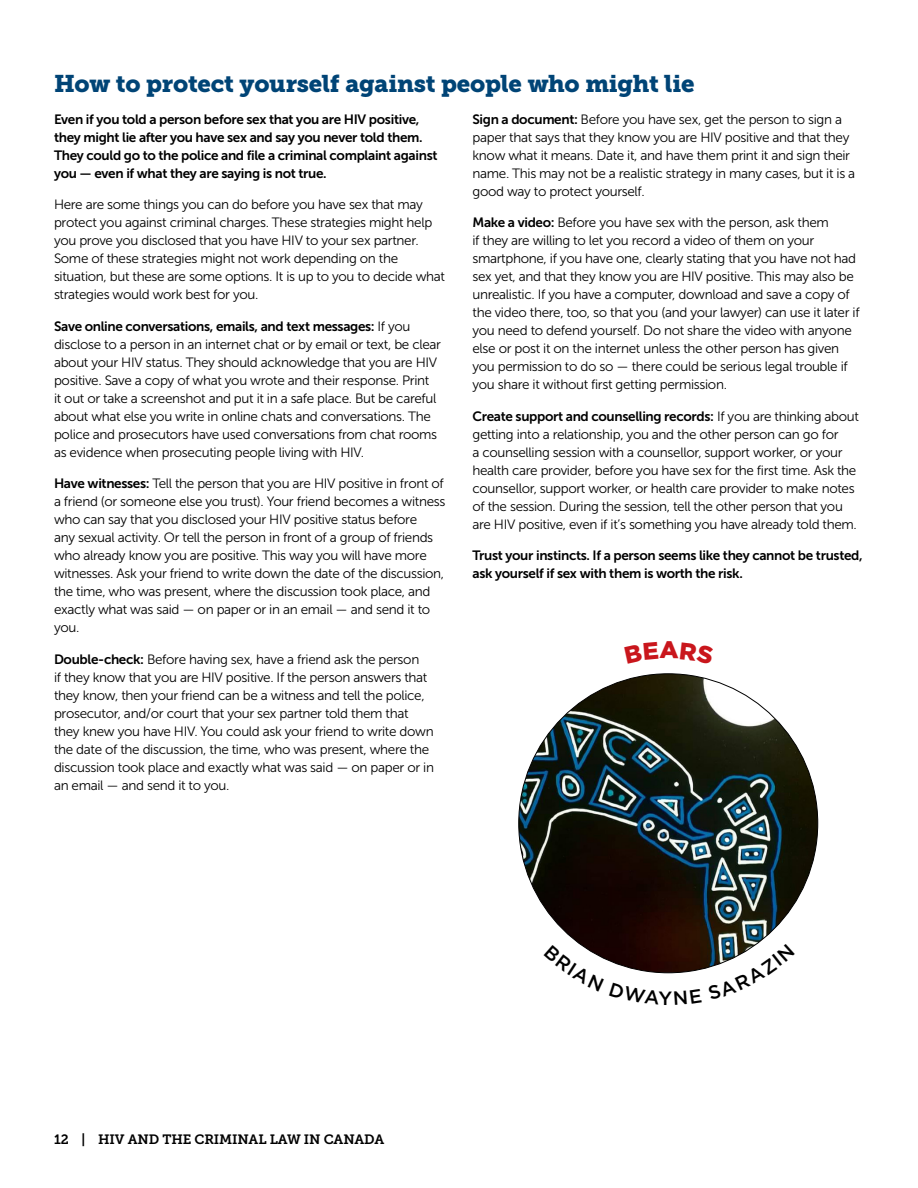
<style>
.page{position:relative;width:918px;height:1188px;background:#fff}
.page>*{position:absolute;margin:0;border:0;box-sizing:border-box;transform-origin:0 0}
.Subheads{font:24px "Museo Slab 900";letter-spacing:-.01em;color:#004476}
.t1{font:500 19.2px "Gotham";color:#000}
.Body_Copy{font:13.5px/18px "Museo Sans 300";letter-spacing:-.025em;color:#000}
.Body_Copy-2{font:13.5px/18px "Museo Sans 700";letter-spacing:-.025em;color:#000}
.t2{font:13.5px "Museo Slab 700";letter-spacing:-.01em;color:#000}
.s1{font-family:"Museo Sans 700"}
</style>
<div class="page">
<img style="left:519px;top:674px;width:299px;height:299px;border-radius:150px">
<svg style="left:580px;top:945px;width:80px;height:28px"></svg>
<svg style="left:708px;top:944px;width:49px;height:24px"></svg>
<p class="Subheads" style="left:54px;top:70px;width:642px">How to protect yourself against people who might lie</p>
<p class="Body_Copy-2" style="left:54px;top:110px;width:385px">Even if you told a person before sex that you are HIV positive, they might lie after you have sex and say you never told them.<br>They could go to the police and file a criminal complaint against you — even if what they are saying is not true.</p>
<p class="Body_Copy" style="left:54px;top:196px;width:392px">Here are some things you can do before you have sex that may protect you against criminal charges. These strategies might help you prove you disclosed that you have HIV to your sex partner.<br>Some of these strategies might not work depending on the situation, but these are some options. It is up to you to decide what strategies would work best for you.</p>
<p class="Body_Copy" style="left:54px;top:317px;width:389px"><span class="s1">Save online conversations, emails, and text messages:</span> If you disclose to a person in an internet chat or by email or text, be clear about your HIV status. They should acknowledge that you are HIV positive. Save a copy of what you wrote and their response. Print<br>it out or take a screenshot and put it in a safe place. But be careful about what else you write in online chats and conversations. The police and prosecutors have used conversations from chat rooms as evidence when prosecuting people living with HIV.</p>
<p class="Body_Copy" style="left:54px;top:475px;width:393px"><span class="s1">Have witnesses:</span> Tell the person that you are HIV positive in front of a friend (or someone else you trust). Your friend becomes a witness who can say that you disclosed your HIV positive status before<br>any sexual activity. Or tell the person in front of a group of friends who already know you are positive. This way you will have more witnesses. Ask your friend to write down the date of the discussion, the time, who was present, where the discussion took place, and exactly what was said — on paper or in an email — and send it to you.</p>
<p class="Body_Copy" style="left:54px;top:650px;width:382px"><span class="s1">Double-check:</span> Before having sex, have a friend ask the person<br>if they know that you are HIV positive. If the person answers that they know, then your friend can be a witness and tell the police, prosecutor, and/or court that your sex partner told them that they knew you have HIV. You could ask your friend to write down the date of the discussion, the time, who was present, where the discussion took place and exactly what was said — on paper or in an email — and send it to you.</p>
<p class="Body_Copy" style="left:472px;top:110px;width:384px"><span class="s1">Sign a document:</span> Before you have sex, get the person to sign a paper that says that they know you are HIV positive and that they know what it means. Date it, and have them print it and sign their name. This may not be a realistic strategy in many cases, but it is a good way to protect yourself.</p>
<p class="Body_Copy" style="left:472px;top:214px;width:389px"><span class="s1">Make a video:</span> Before you have sex with the person, ask them<br>if they are willing to let you record a video of them on your smartphone, if you have one, clearly stating that you have not had sex yet, and that they know you are HIV positive. This may also be unrealistic. If you have a computer, download and save a copy of the video there, too, so that you (and your lawyer) can use it later if you need to defend yourself. Do not share the video with anyone else or post it on the internet unless the other person has given you permission to do so — there could be serious legal trouble if you share it without first getting permission.</p>
<p class="Body_Copy" style="left:472px;top:407px;width:388px"><span class="s1">Create support and counselling records:</span> If you are thinking about getting into a relationship, you and the other person can go for<br>a counselling session with a counsellor, support worker, or your health care provider, before you have sex for the first time. Ask the counsellor, support worker, or health care provider to make notes of the session. During the session, tell the other person that you are HIV positive, even if it’s something you have already told them.</p>
<p class="Body_Copy-2" style="left:472px;top:547px;width:392px">Trust your instincts. If a person seems like they cannot be trusted, ask yourself if sex with them is worth the risk.</p>
<p class="t2" style="left:54px;top:1132px;width:332px">12 | HIV AND THE CRIMINAL LAW IN CANADA</p>
<h2 class="t1" style="left:659px;top:985px;width:15px">Y</h2>
</div>
